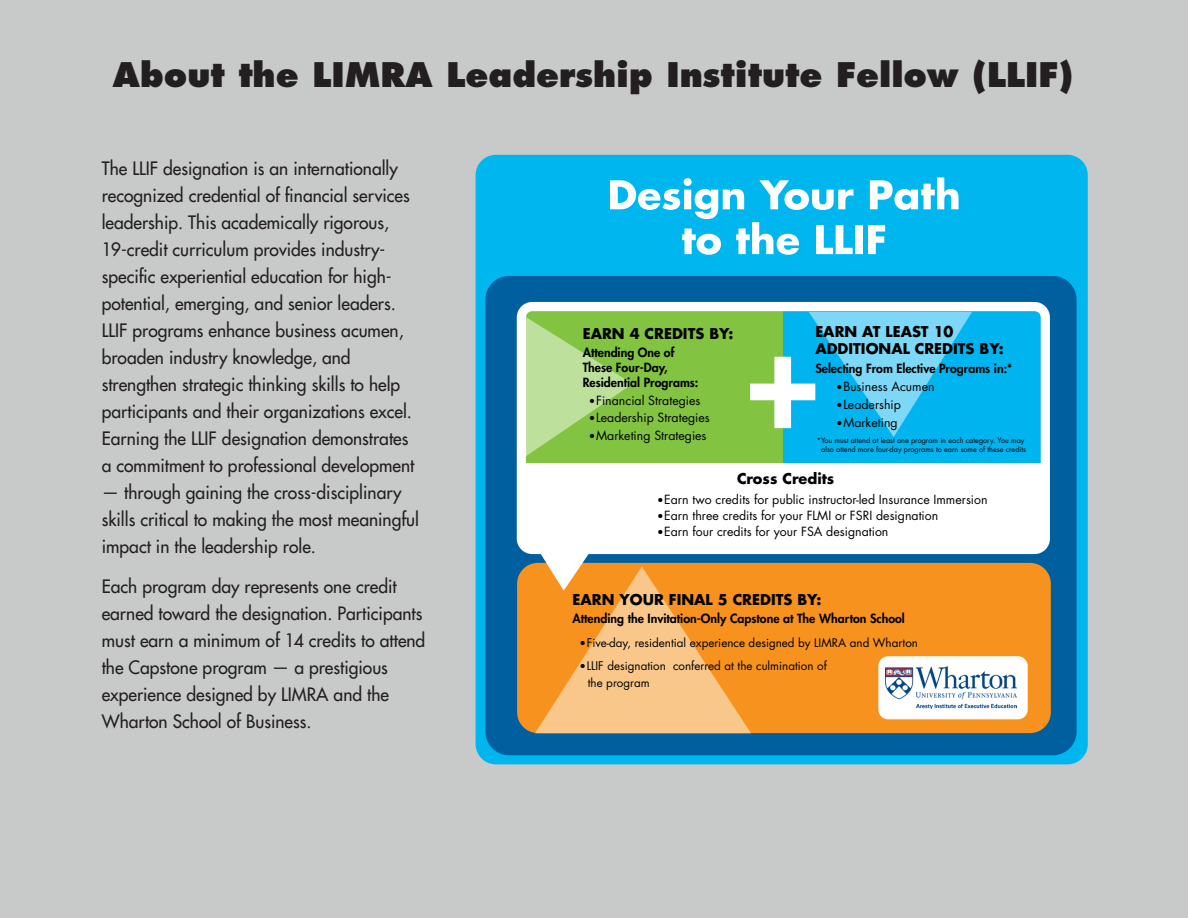
<style>
.page{position:relative;width:1188px;height:918px;background:#c8c9c9}
.page>*{position:absolute;margin:0;border:0;box-sizing:border-box;transform-origin:0 0}
.t1{font:800 condensed 145.2px "Futura Std";color:#fff}
.date_location{font:800 33px "Futura Std";color:#231f20}
.date_location-2{font:500 18px/27px "Futura Std";color:#231f20}
.t2{font:700 14.55px/17.4px "Futura Std";color:#000}
.t3{font:12.3px "Futura Std";color:#000}
.t4{font:800 12.3px/14.9px "Futura Std";color:#000}
.t5{font:11.55px/16.4px "Futura Std";color:#000}
.t6{font:7.2px/9px "Futura Std";color:#000;text-align:right}
</style>
<div class="page">
<div style="left:476px;top:155px;width:612px;height:609px;background:#00b6ef;border-radius:20px"></div>
<div style="left:485px;top:276px;width:592px;height:479px;background:#005f9e;border-radius:24px"></div>
<div style="left:517px;top:563px;width:534px;height:170px;background:#f7921e;border-radius:21px"></div>
<svg style="left:527px;top:312px;width:513px;height:151px;background:#5ac49f"></svg>
<svg style="left:534px;top:554px;width:217px;height:179px"></svg>
<div style="left:879px;top:657px;width:148px;height:62px;background:#fff;border-radius:9px"></div>
<div style="left:878px;top:656px;width:150px;height:63px;border:1px solid #fff;border-radius:9px"></div>
<div style="left:517px;top:302px;width:533px;height:252px;border:9px solid #fff;border-radius:11px"></div>
<div style="left:521px;top:463px;width:520px;height:85px;background:#fff"></div>
<img style="left:885px;top:667px;width:132px;height:42px">
<svg style="left:610px;top:177px;width:349px;height:78px"></svg>
<p class="date_location" style="left:113px;top:53px;width:962px">About the LIMRA Leadership Institute Fellow (LLIF)</p>
<p class="date_location-2" style="left:102px;top:155px;width:314px">The LLIF designation is an internationally recognized credential of financial services leadership. This academically rigorous, 19-credit curriculum provides industry&shy;specific experiential education for high&shy;potential, emerging, and senior leaders.<br>LLIF programs enhance business acumen, broaden industry knowledge, and strengthen strategic thinking skills to help participants and their organizations excel.<br>Earning the LLIF designation demonstrates a commitment to professional development</p>
<p class="date_location-2" style="left:102px;top:479px;width:319px">— through gaining the cross-disciplinary skills critical to making the most meaningful impact in the leadership role.</p>
<p class="date_location-2" style="left:102px;top:573px;width:325px">Each program day represents one credit earned toward the designation. Participants must earn a minimum of 14 credits to attend the Capstone program — a prestigious experience designed by LIMRA and the Wharton School of Business.</p>
<p class="t2" style="left:815px;top:323px;width:190px">EARN AT LEAST 10<br>ADDITIONAL CREDITS BY:</p>
<p class="t4" style="left:815px;top:361px;width:199px">Selecting From Elective Programs in:*</p>
<p class="t3" style="left:837px;top:378px;width:99px">● Business Acumen</p>
<p class="t3" style="left:837px;top:396px;width:65px">● Leadership</p>
<p class="t3" style="left:837px;top:415px;width:62px">● Marketing</p>
<p class="t2" style="left:583px;top:324px;width:152px">EARN 4 CREDITS BY:</p>
<p class="t4" style="left:583px;top:345px;width:117px">Attending One of<br>These Four-Day,<br>Residential Programs:</p>
<p class="t3" style="left:590px;top:392px;width:112px">● Financial Strategies</p>
<p class="t3" style="left:590px;top:410px;width:121px">● Leadership Strategies</p>
<p class="t3" style="left:590px;top:428px;width:118px">● Marketing Strategies</p>
<p class="t1" style="left:746px;top:284px;width:74px">+</p>
<p class="t6" style="left:817px;top:436px;width:211px">*You must attend at least one program in each category. You may also attend more four-day programs to earn some of these credits</p>
<p class="t2" style="left:737px;top:469px;width:99px">Cross Credits</p>
<p class="t3" style="left:658px;top:491px;width:331px">● Earn two credits for public instructor-led Insurance Immersion</p>
<p class="t3" style="left:658px;top:508px;width:282px">● Earn three credits for your FLMI or FSRI designation</p>
<p class="t3" style="left:658px;top:524px;width:232px">● Earn four credits for your FSA designation</p>
<p class="t2" style="left:573px;top:590px;width:251px">EARN YOUR FINAL 5 CREDITS BY:</p>
<p class="t4" style="left:573px;top:611px;width:334px">Attending the Invitation-Only Capstone at The Wharton School</p>
<p class="t5" style="left:581px;top:634px;width:339px">● Five-day, residential experience designed by LIMRA and Wharton</p>
<p class="t5" style="left:588px;top:658px;width:241px;text-indent:-7px">● LLIF designation conferred at the culmination of the program</p>
</div>
